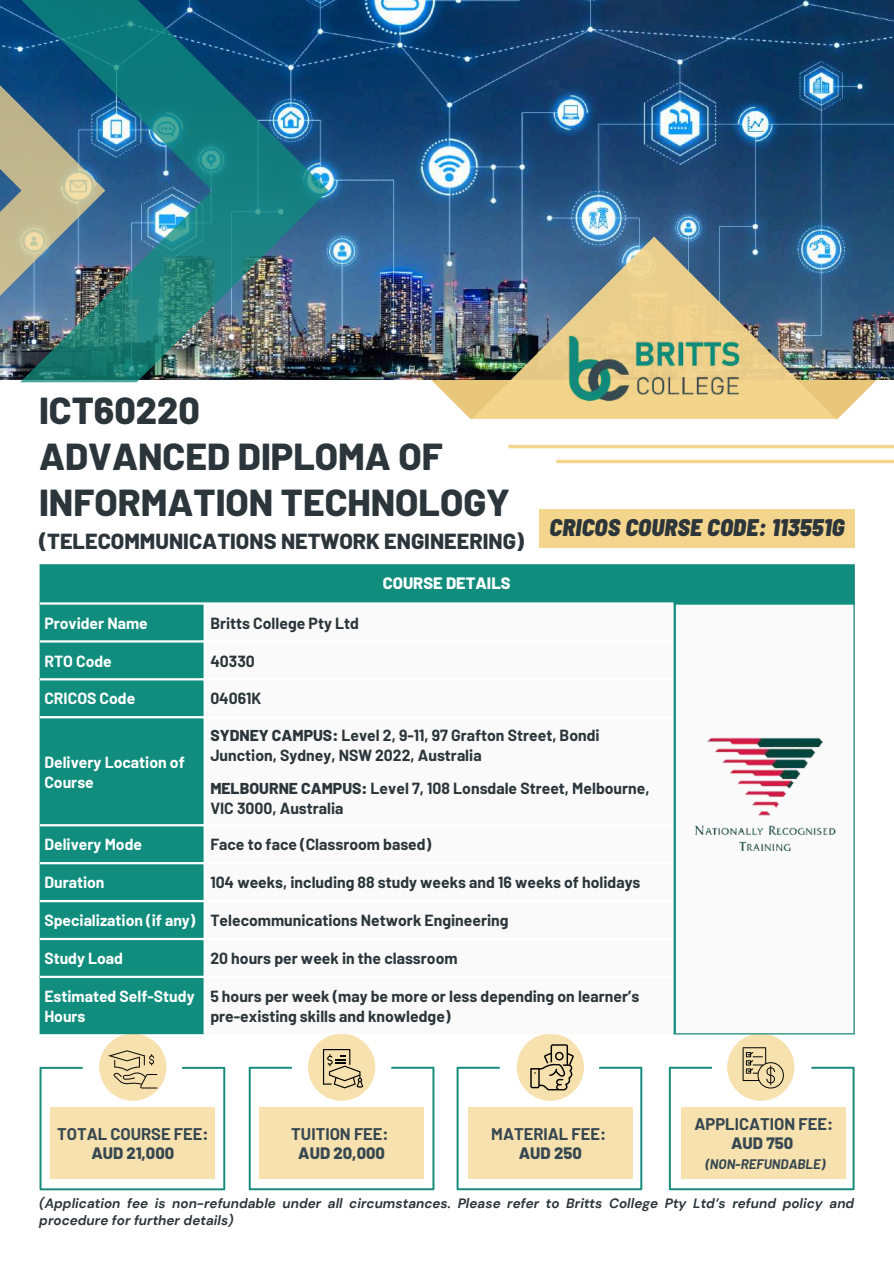
<style>
.page{position:relative;width:894px;height:1264px;background:#fff}
.page>*{position:absolute;margin:0;border:0;box-sizing:border-box;transform-origin:0 0}
.t1{font:800 37.5px/46.2px "Barlow";color:#2b353a}
.t2{font:italic 900 semi-condensed 24px "Barlow";letter-spacing:.01em;color:#2b353a}
.t3{font:800 21.75px "Barlow";color:#2b353a}
.t4{font:700 16.5px "Barlow";color:#354750}
.t5{font:800 16.5px "Barlow";color:#354750}
.t6{font:800 16.5px "Barlow";color:#fff}
.t7{font:700 15.75px/20.2px "Barlow";color:#2b353a}
.t8{font:700 15.75px/20.2px "Barlow";color:#fff}
.t9{font:italic 700 13.5px/16.8px "DM Sans";color:#2b353a}
.t10{font:italic 700 13.5px "Barlow";color:#354750}
.s1{font-weight:800}
.s2{color:#fff}
</style>
<div class="page">
<svg style="left:431px;top:380px;width:446px;height:39px"></svg>
<img style="left:0;top:0;width:893px;height:380px">
<svg style="left:0;top:52px;width:20px;height:276px;background:#88958e"></svg>
<img style="left:20px;top:0;width:308px;height:382px">
<img style="left:471px;top:236px;width:364px;height:183px">
<img style="left:563px;top:331px;width:180px;height:74px">
<div style="left:539px;top:508px;width:315px;height:39px;background:#f4d58d"></div>
<hr style="left:508px;top:445px;width:385px;height:3px;background:#f4d58d">
<hr style="left:556px;top:460px;width:337px;height:3px;background:#f4d58d">
<svg style="left:99px;top:1033px;width:67px;height:67px"></svg>
<svg style="left:308px;top:1033px;width:67px;height:67px"></svg>
<svg style="left:516px;top:1033px;width:68px;height:67px"></svg>
<svg style="left:727px;top:1033px;width:67px;height:67px"></svg>
<svg style="left:40px;top:1050px;width:185px;height:140px"></svg>
<svg style="left:249px;top:1049px;width:185px;height:141px"></svg>
<svg style="left:668px;top:1047px;width:186px;height:143px"></svg>
<svg style="left:456px;top:1044px;width:186px;height:146px"></svg>
<div style="left:50px;top:1107px;width:165px;height:71px;background:#f7e1af"></div>
<div style="left:259px;top:1107px;width:165px;height:71px;background:#f7e1af"></div>
<div style="left:468px;top:1107px;width:164px;height:71px;background:#f7e1af"></div>
<div style="left:40px;top:564px;width:813px;height:470px;background:#108d7d"></div>
<svg style="left:204px;top:604px;width:649px;height:430px"></svg>
<hr style="left:853px;top:564px;width:1px;height:469px;background:#108d7d">
<hr style="left:675px;top:1033px;width:179px;height:1px;background:#108d7d">
<hr style="left:203px;top:604px;width:3px;height:429px;background:#fff">
<hr style="left:40px;top:602px;width:633px;height:2px;background:#fff">
<hr style="left:40px;top:640px;width:633px;height:2px;background:#fff">
<hr style="left:40px;top:678px;width:633px;height:2px;background:#fff">
<hr style="left:40px;top:716px;width:633px;height:2px;background:#fff">
<hr style="left:40px;top:824px;width:633px;height:2px;background:#fff">
<hr style="left:40px;top:862px;width:633px;height:2px;background:#fff">
<hr style="left:40px;top:900px;width:633px;height:2px;background:#fff">
<hr style="left:40px;top:937px;width:633px;height:3px;background:#fff">
<hr style="left:40px;top:975px;width:633px;height:3px;background:#fff">
<hr style="left:673px;top:604px;width:2px;height:430px;background:#108d7d">
<hr style="left:673px;top:602px;width:181px;height:2px;background:#108d7d">
<img style="left:688px;top:737px;width:153px;height:115px">
<h1 class="t1" style="left:39px;top:386px;width:472px">ICT60220<br>ADVANCED DIPLOMA OF<br>INFORMATION TECHNOLOGY</h1>
<h3 class="t3" style="left:39px;top:527px;width:486px">(TELECOMMUNICATIONS NETWORK ENGINEERING)</h3>
<p class="t8" style="left:44px;top:612px;width:105px">Provider Name</p>
<p class="t7" style="left:210px;top:612px;width:150px">Britts College Pty Ltd</p>
<p class="t8" style="left:44px;top:650px;width:69px">RTO Code</p>
<p class="t7" style="left:210px;top:650px;width:46px">40330</p>
<p class="t8" style="left:44px;top:688px;width:92px">CRICOS Code</p>
<p class="t7" style="left:210px;top:688px;width:53px">04061K</p>
<p class="t6" style="left:382px;top:572px;width:129px">COURSE DETAILS</p>
<h2 class="t2" style="left:549px;top:512px;width:296px">CRICOS COURSE CODE: 113551G</h2>
<p class="t8" style="left:44px;top:751px;width:142px">Delivery Location of<br>Course</p>
<p class="t7" style="left:210px;top:724px;width:391px"><span class="s1">SYDNEY CAMPUS:</span> Level 2, 9-11, 97 Grafton Street, Bondi<br>Junction, Sydney, NSW 2022, Australia</p>
<p class="t7" style="left:210px;top:777px;width:440px"><span class="s1">MELBOURNE CAMPUS:</span> Level 7, 108 Lonsdale Street, Melbourne,<br>VIC 3000, Australia</p>
<p class="t8" style="left:44px;top:834px;width:99px">Delivery Mode</p>
<p class="t7" style="left:210px;top:834px;width:222px">Face to face (Classroom based)</p>
<p class="t8" style="left:44px;top:871px;width:62px">Duration</p>
<p class="t7" style="left:210px;top:871px;width:431px">104 weeks, including 88 study weeks and 16 weeks of holidays</p>
<p class="t7" style="left:44px;top:909px;width:465px"><span class="s2">Specialization (if any)</span> Telecommunications Network Engineering</p>
<p class="t8" style="left:44px;top:947px;width:80px">Study Load</p>
<p class="t7" style="left:210px;top:947px;width:249px">20 hours per week in the classroom</p>
<p class="t8" style="left:44px;top:985px;width:152px">Estimated Self-Study<br>Hours</p>
<p class="t7" style="left:210px;top:985px;width:430px">5 hours per week (may be more or less depending on learner’s pre-existing skills and knowledge)</p>
<p class="t4" style="left:57px;top:1123px;width:153px">TOTAL COURSE FEE:</p>
<p class="t5" style="left:91px;top:1142px;width:84px">AUD 21,000</p>
<p class="t4" style="left:291px;top:1123px;width:99px">TUITION FEE:</p>
<p class="t5" style="left:298px;top:1142px;width:88px">AUD 20,000</p>
<p class="t4" style="left:491px;top:1123px;width:116px">MATERIAL FEE:</p>
<p class="t5" style="left:518px;top:1142px;width:65px">AUD 250</p>
<p class="t4" style="left:694px;top:1113px;width:140px">APPLICATION FEE:</p>
<p class="t5" style="left:731px;top:1132px;width:63px">AUD 750</p>
<p class="t10" style="left:705px;top:1155px;width:121px">(NON-REFUNDABLE)</p>
<p class="t9" style="left:39px;top:1194px;width:816px">(Application fee is non-refundable under all circumstances. Please refer to Britts College Pty Ltd’s refund policy and procedure for further details)</p>
</div>
